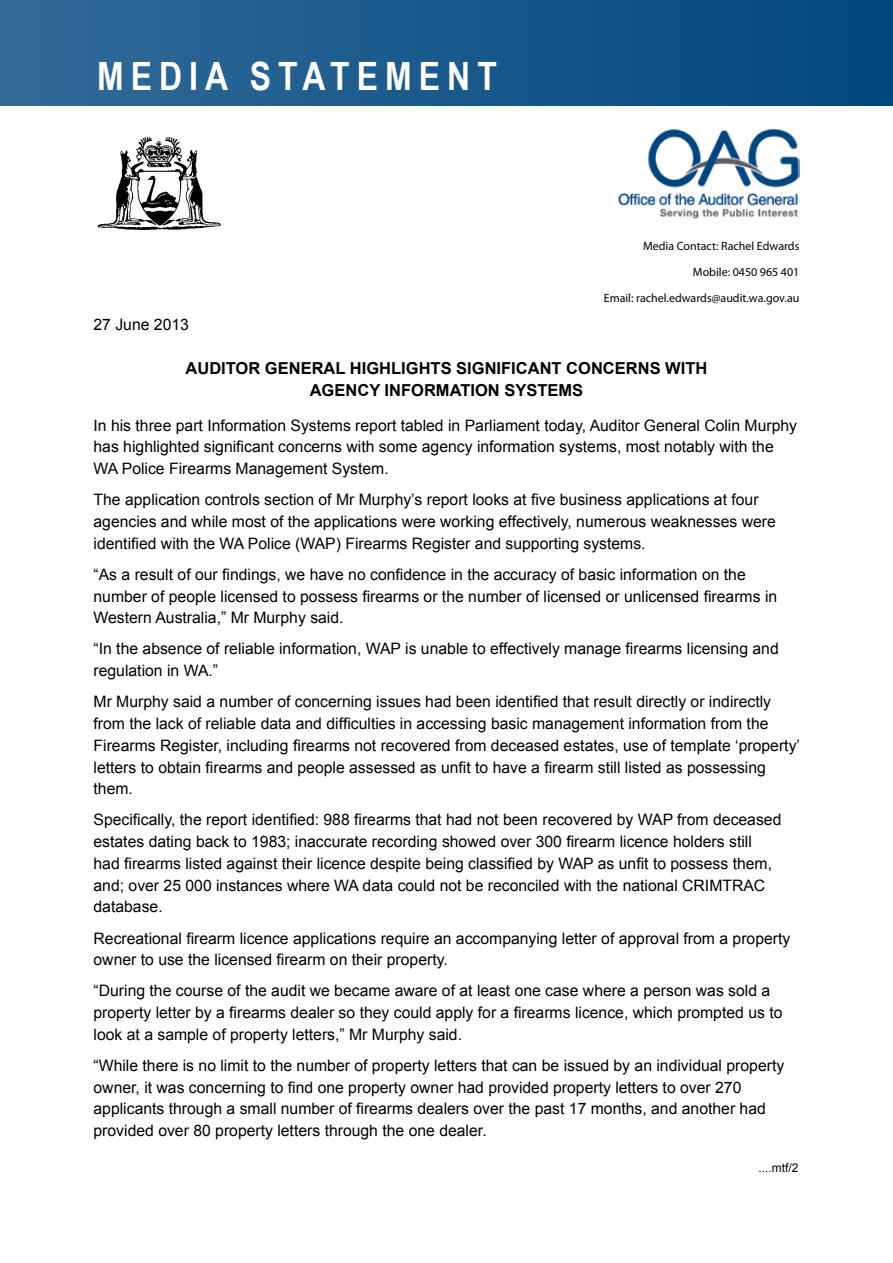
<style>
.page{position:relative;width:893px;height:1263px;background:#fff}
.page>*{position:absolute;margin:0;border:0;box-sizing:border-box;transform-origin:0 0}
.t1{font:700 39px "Arial Narrow";letter-spacing:.18em;color:#fff}
.t2{font:700 16.5px/21.8px "Arial";color:#000;text-align:center}
.t3{font:15.75px/21.8px "Arial";color:#000}
.t4{font:12px/25.8px "Myriad Pro";color:#000;text-align:right}
.t5{font:12px "Arial";color:#000}
</style>
<div class="page">
<div style="left:0;top:0;width:893px;height:106px;background:linear-gradient(to right,#336b98,#01477f)"></div>
<img style="left:618px;top:129px;width:181px;height:90px">
<img style="left:97px;top:137px;width:124px;height:93px">
<h1 class="t1" style="left:97px;top:47px;width:401px">MEDIA STATEMENT</h1>
<p class="t4" style="left:604px;top:233px;width:197px">Media Contact: Rachel Edwards<br>Mobile: 0450 965 401<br>Email: rachel.edwards@audit.wa.gov.au</p>
<p class="t3" style="left:94px;top:314px;width:97px">27 June 2013</p>
<p class="t2" style="left:186px;top:358px;width:523px">AUDITOR GENERAL HIGHLIGHTS SIGNIFICANT CONCERNS WITH<br>AGENCY INFORMATION SYSTEMS</p>
<p class="t3" style="left:94px;top:414px;width:705px">In his three part Information Systems report tabled in Parliament today, Auditor General Colin Murphy has highlighted significant concerns with some agency information systems, most notably with the<br>WA Police Firearms Management System.</p>
<p class="t3" style="left:94px;top:489px;width:684px">The application controls section of Mr Murphy’s report looks at five business applications at four agencies and while most of the applications were working effectively, numerous weaknesses were identified with the WA Police (WAP) Firearms Register and supporting systems.</p>
<p class="t3" style="left:94px;top:563px;width:685px">“As a result of our findings, we have no confidence in the accuracy of basic information on the number of people licensed to possess firearms or the number of licensed or unlicensed firearms in<br>Western Australia,” Mr Murphy said.</p>
<p class="t3" style="left:94px;top:638px;width:687px">“In the absence of reliable information, WAP is unable to effectively manage firearms licensing and regulation in WA.”</p>
<p class="t3" style="left:94px;top:691px;width:708px">Mr Murphy said a number of concerning issues had been identified that result directly or indirectly from the lack of reliable data and difficulties in accessing basic management information from the Firearms Register, including firearms not recovered from deceased estates, use of template ‘property’ letters to obtain firearms and people assessed as unfit to have a firearm still listed as possessing them.</p>
<p class="t3" style="left:94px;top:809px;width:689px">Specifically, the report identified: 988 firearms that had not been recovered by WAP from deceased estates dating back to 1983; inaccurate recording showed over 300 firearm licence holders still had firearms listed against their licence despite being classified by WAP as unfit to possess them, and; over 25 000 instances where WA data could not be reconciled with the national CRIMTRAC database.</p>
<p class="t3" style="left:94px;top:927px;width:698px">Recreational firearm licence applications require an accompanying letter of approval from a property owner to use the licensed firearm on their property.</p>
<p class="t3" style="left:94px;top:980px;width:690px">“During the course of the audit we became aware of at least one case where a person was sold a property letter by a firearms dealer so they could apply for a firearms licence, which prompted us to look at a sample of property letters,” Mr Murphy said.</p>
<p class="t3" style="left:94px;top:1055px;width:692px">“While there is no limit to the number of property letters that can be issued by an individual property owner, it was concerning to find one property owner had provided property letters to over 270 applicants through a small number of firearms dealers over the past 17 months, and another had provided over 80 property letters through the one dealer.</p>
<p class="t5" style="left:758px;top:1160px;width:42px">....mtf/2</p>
</div>
